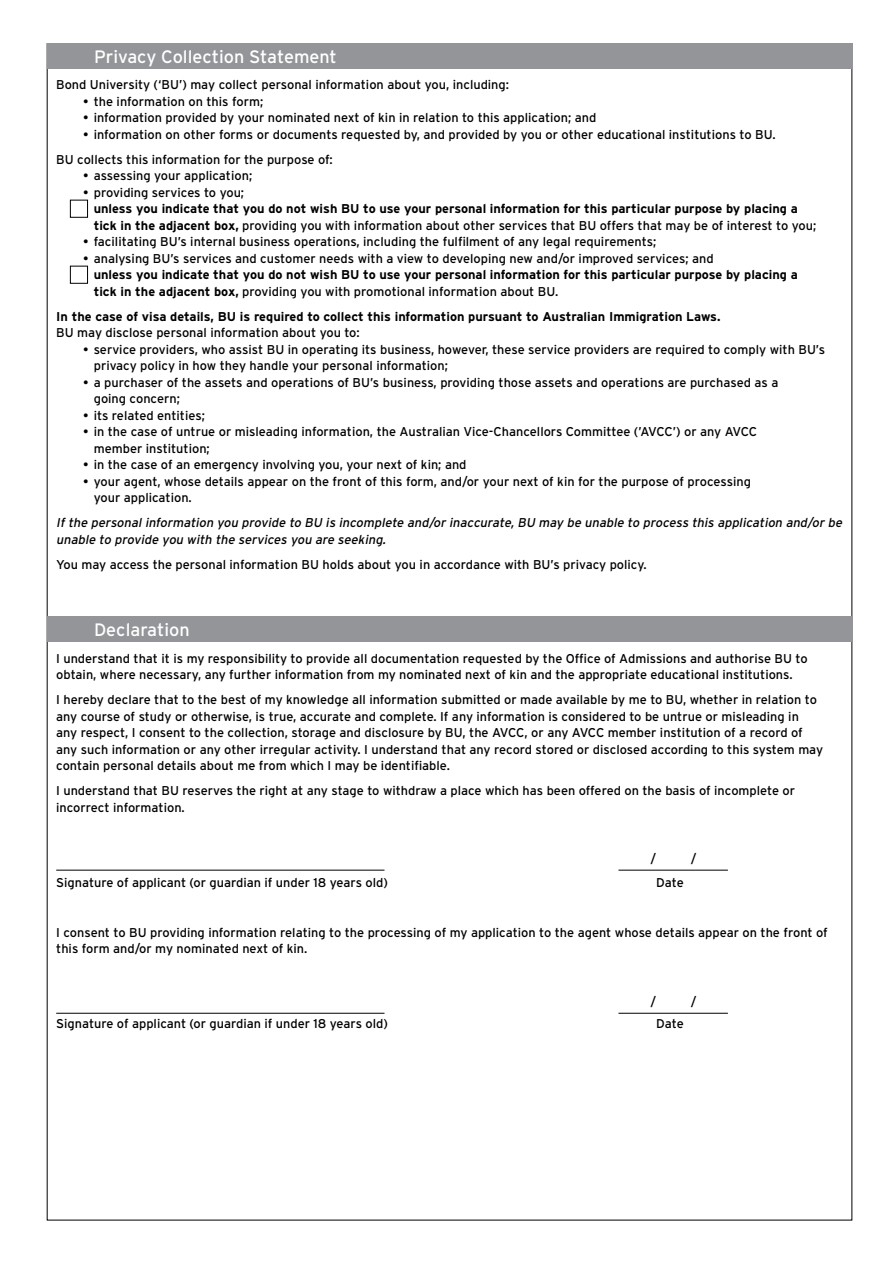
<style>
.page{position:relative;width:893px;height:1263px;background:#fff}
.page>*{position:absolute;margin:0;border:0;box-sizing:border-box;transform-origin:0 0}
.t1{font:18px "Interstate";color:#fff}
.t2{font:12.75px/16.5px "Interstate";color:#000}
.t3{font:700 12.75px/16.5px "Interstate";color:#000}
.t4{font:italic 12.75px/16.5px "Interstate";color:#000}
.s1{font-weight:400}
</style>
<div class="page">
<div style="left:47px;top:43px;width:805px;height:25px;background:#939598"></div>
<div style="left:70px;top:200px;width:18px;height:18px;border:1px solid #000"></div>
<div style="left:70px;top:266px;width:18px;height:18px;border:1px solid #000"></div>
<div style="left:47px;top:616px;width:805px;height:26px;background:#939598"></div>
<hr style="left:56px;top:870px;width:328px;height:1px;background:#000">
<hr style="left:618px;top:870px;width:110px;height:1px;background:#000">
<hr style="left:56px;top:1013px;width:328px;height:1px;background:#000">
<hr style="left:618px;top:1013px;width:110px;height:1px;background:#000">
<h1 class="t1" style="left:94px;top:46px;width:244px">Privacy Collection Statement</h1>
<p class="t2" style="left:56px;top:76px;width:454px">Bond University (‘BU’) may collect personal information about you, including:</p>
<p class="t2" style="left:83px;top:93px;width:182px">• the information on this form;</p>
<p class="t2" style="left:83px;top:109px;width:515px">• information provided by your nominated next of kin in relation to this application; and</p>
<p class="t2" style="left:56px;top:122px;width:721px;line-height:25px;text-indent:27px">• information on other forms or documents requested by, and provided by you or other educational institutions to BU.<br>BU collects this information for the purpose of:</p>
<p class="t2" style="left:83px;top:167px;width:171px">• assessing your application;</p>
<p class="t2" style="left:83px;top:184px;width:162px">• providing services to you;</p>
<p class="t3" style="left:94px;top:200px;width:724px">unless you indicate that you do not wish BU to use your personal information for this particular purpose by placing a tick in the adjacent box, <span class="s1">providing you with information about other services that BU offers that may be of interest to you;</span></p>
<p class="t2" style="left:83px;top:233px;width:575px">• facilitating BU’s internal business operations, including the fulfilment of any legal requirements;</p>
<p class="t2" style="left:83px;top:250px;width:632px">• analysing BU’s services and customer needs with a view to developing new and/or improved services; and</p>
<p class="t3" style="left:94px;top:266px;width:706px">unless you indicate that you do not wish BU to use your personal information for this particular purpose by placing a tick in the adjacent box, <span class="s1">providing you with promotional information about BU.</span></p>
<p class="t3" style="left:56px;top:308px;width:666px">In the case of visa details, BU is required to collect this information pursuant to Australian Immigration Laws.</p>
<p class="t2" style="left:56px;top:324px;width:305px">BU may disclose personal information about you to:</p>
<p class="t2" style="left:94px;top:341px;width:733px;text-indent:-11px">• service providers, who assist BU in operating its business, however, these service providers are required to comply with BU’s privacy policy in how they handle your personal information;</p>
<p class="t2" style="left:94px;top:374px;width:686px;text-indent:-11px">• a purchaser of the assets and operations of BU’s business, providing those assets and operations are purchased as a going concern;</p>
<p class="t2" style="left:83px;top:407px;width:123px">• its related entities;</p>
<p class="t2" style="left:94px;top:423px;width:665px;text-indent:-11px">• in the case of untrue or misleading information, the Australian Vice-Chancellors Committee (’AVCC’) or any AVCC member institution;</p>
<p class="t2" style="left:83px;top:456px;width:385px">• in the case of an emergency involving you, your next of kin; and</p>
<p class="t2" style="left:94px;top:473px;width:659px;text-indent:-11px">• your agent, whose details appear on the front of this form, and/or your next of kin for the purpose of processing your application.</p>
<p class="t4" style="left:56px;top:514px;width:790px">If the personal information you provide to BU is incomplete and/or inaccurate, BU may be unable to process this application and/or be unable to provide you with the services you are seeking.</p>
<p class="t2" style="left:56px;top:556px;width:592px">You may access the personal information BU holds about you in accordance with BU’s privacy policy.</p>
<h1 class="t1" style="left:94px;top:620px;width:97px">Declaration</h1>
<p class="t2" style="left:56px;top:650px;width:753px">I understand that it is my responsibility to provide all documentation requested by the Office of Admissions and authorise BU to obtain, where necessary, any further information from my nominated next of kin and the appropriate educational institutions.</p>
<p class="t2" style="left:56px;top:691px;width:768px">I hereby declare that to the best of my knowledge all information submitted or made available by me to BU, whether in relation to any course of study or otherwise, is true, accurate and complete. If any information is considered to be untrue or misleading in any respect, I consent to the collection, storage and disclosure by BU, the AVCC, or any AVCC member institution of a record of any such information or any other irregular activity. I understand that any record stored or disclosed according to this system may contain personal details about me from which I may be identifiable.</p>
<p class="t2" style="left:56px;top:782px;width:740px">I understand that BU reserves the right at any stage to withdraw a place which has been offered on the basis of incomplete or incorrect information.</p>
<p class="t2" style="left:651px;top:850px;width:7px">/</p>
<p class="t2" style="left:691px;top:850px;width:7px">/</p>
<p class="t2" style="left:56px;top:874px;width:333px">Signature of applicant (or guardian if under 18 years old)</p>
<p class="t2" style="left:656px;top:874px;width:29px">Date</p>
<p class="t2" style="left:56px;top:924px;width:773px">I consent to BU providing information relating to the processing of my application to the agent whose details appear on the front of this form and/or my nominated next of kin.</p>
<p class="t2" style="left:651px;top:993px;width:7px">/</p>
<p class="t2" style="left:691px;top:993px;width:7px">/</p>
<p class="t2" style="left:56px;top:1015px;width:333px">Signature of applicant (or guardian if under 18 years old)</p>
<p class="t2" style="left:656px;top:1015px;width:29px">Date</p>
</div>
